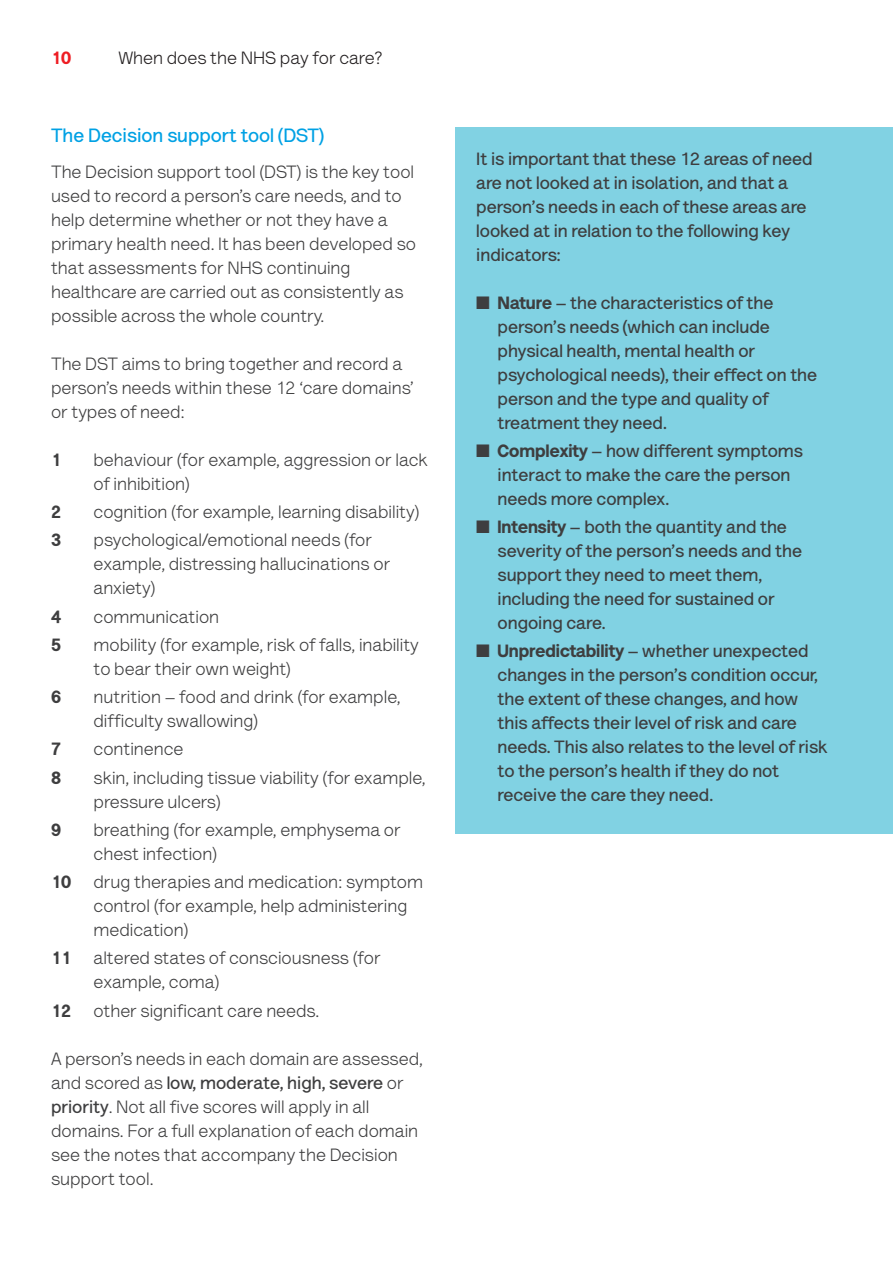
<style>
.page{position:relative;width:893px;height:1263px;background:#fff}
.page>*{position:absolute;margin:0;border:0;box-sizing:border-box;transform-origin:0 0}
.t1{font:700 19.5px "AS Lettera Text";color:#00a1e4}
.t2{font:18px/24px "AS Lettera Text";color:#3e3e3f}
.t3{font:700 18px/24px "AS Lettera Text";color:#3e3e3f}
.t4{font:18px "AS Lettera Text";color:#231f20}
.t5{font:900 18px "AS Lettera Text";color:#3e3e3f}
.t6{font:900 18px "AS Lettera Text";color:#ee1d23}
.s1{font-weight:900}
.s2{font-weight:700}
</style>
<div class="page">
<div style="left:455px;top:128px;width:438px;height:706px;background:#81d2e3"></div>
<p class="t6" style="left:51px;top:52px;width:22px">10</p>
<p class="t4" style="left:118px;top:52px;width:266px">When does the NHS pay for care?</p>
<p class="t1" style="left:51px;top:128px;width:275px">The Decision support tool (DST)</p>
<p class="t2" style="left:51px;top:161px;width:367px">The Decision support tool (DST) is the key tool used to record a person’s care needs, and to help determine whether or not they have a primary health need. It has been developed so that assessments for NHS continuing healthcare are carried out as consistently as possible across the whole country.</p>
<p class="t2" style="left:51px;top:353px;width:364px">The DST aims to bring together and record a person’s needs within these 12 ‘care domains’ or types of need:</p>
<p class="t5" style="left:51px;top:453px;width:12px">1</p>
<p class="t2" style="left:94px;top:449px;width:336px">behaviour (for example, aggression or lack of inhibition)</p>
<p class="t5" style="left:51px;top:506px;width:12px">2</p>
<p class="t2" style="left:94px;top:501px;width:327px">cognition (for example, learning disability)</p>
<p class="t5" style="left:51px;top:534px;width:12px">3</p>
<p class="t2" style="left:94px;top:530px;width:298px">psychological/emotional needs (for example, distressing hallucinations or anxiety)</p>
<p class="t5" style="left:51px;top:610px;width:12px">4</p>
<p class="t2" style="left:94px;top:606px;width:127px">communication</p>
<p class="t5" style="left:51px;top:638px;width:12px">5</p>
<p class="t2" style="left:94px;top:634px;width:327px">mobility (for example, risk of falls, inability to bear their own weight)</p>
<p class="t5" style="left:51px;top:691px;width:12px">6</p>
<p class="t2" style="left:94px;top:686px;width:309px">nutrition – food and drink (for example, difficulty swallowing)</p>
<p class="t5" style="left:51px;top:743px;width:12px">7</p>
<p class="t2" style="left:94px;top:739px;width:91px">continence</p>
<p class="t5" style="left:51px;top:771px;width:12px">8</p>
<p class="t2" style="left:94px;top:767px;width:334px">skin, including tissue viability (for example, pressure ulcers)</p>
<p class="t5" style="left:51px;top:823px;width:12px">9</p>
<p class="t2" style="left:94px;top:819px;width:309px">breathing (for example, emphysema or chest infection)</p>
<p class="t2" style="left:94px;top:871px;width:331px;text-indent:-43px"><span class="s1">10</span> drug therapies and medication: symptom control (for example, help administering medication)</p>
<p class="t2" style="left:94px;top:948px;width:289px;text-indent:-43px"><span class="s1">11</span> altered states of consciousness (for example, coma)</p>
<p class="t2" style="left:51px;top:1000px;width:270px"><span class="s1">12</span> other significant care needs.</p>
<p class="t2" style="left:51px;top:1048px;width:373px">A person’s needs in each domain are assessed, and scored as <span class="s2">low, moderate, high, severe</span> or <span class="s2">priority</span>. Not all five scores will apply in all domains. For a full explanation of each domain see the notes that accompany the Decision support tool.</p>
<p class="t3" style="left:476px;top:148px;width:338px">It is important that these 12 areas of need are not looked at in isolation, and that a person’s needs in each of these areas are looked at in relation to the following key indicators:</p>
<p class="t3" style="left:497px;top:292px;width:321px;text-indent:-21px">■ <span class="s1">Nature</span> – the characteristics of the person’s needs (which can include physical health, mental health or psychological needs), their effect on the person and the type and quality of treatment they need.</p>
<p class="t3" style="left:497px;top:440px;width:307px;text-indent:-21px">■ <span class="s1">Complexity</span> – how different symptoms interact to make the care the person needs more complex.</p>
<p class="t3" style="left:497px;top:517px;width:306px;text-indent:-21px">■ <span class="s1">Intensity</span> – both the quantity and the severity of the person’s needs and the support they need to meet them, including the need for sustained or ongoing care.</p>
<p class="t3" style="left:497px;top:641px;width:332px;text-indent:-21px">■ <span class="s1">Unpredictability</span> – whether unexpected changes in the person’s condition occur, the extent of these changes, and how this affects their level of risk and care needs. This also relates to the level of risk to the person’s health if they do not receive the care they need.</p>
</div>
